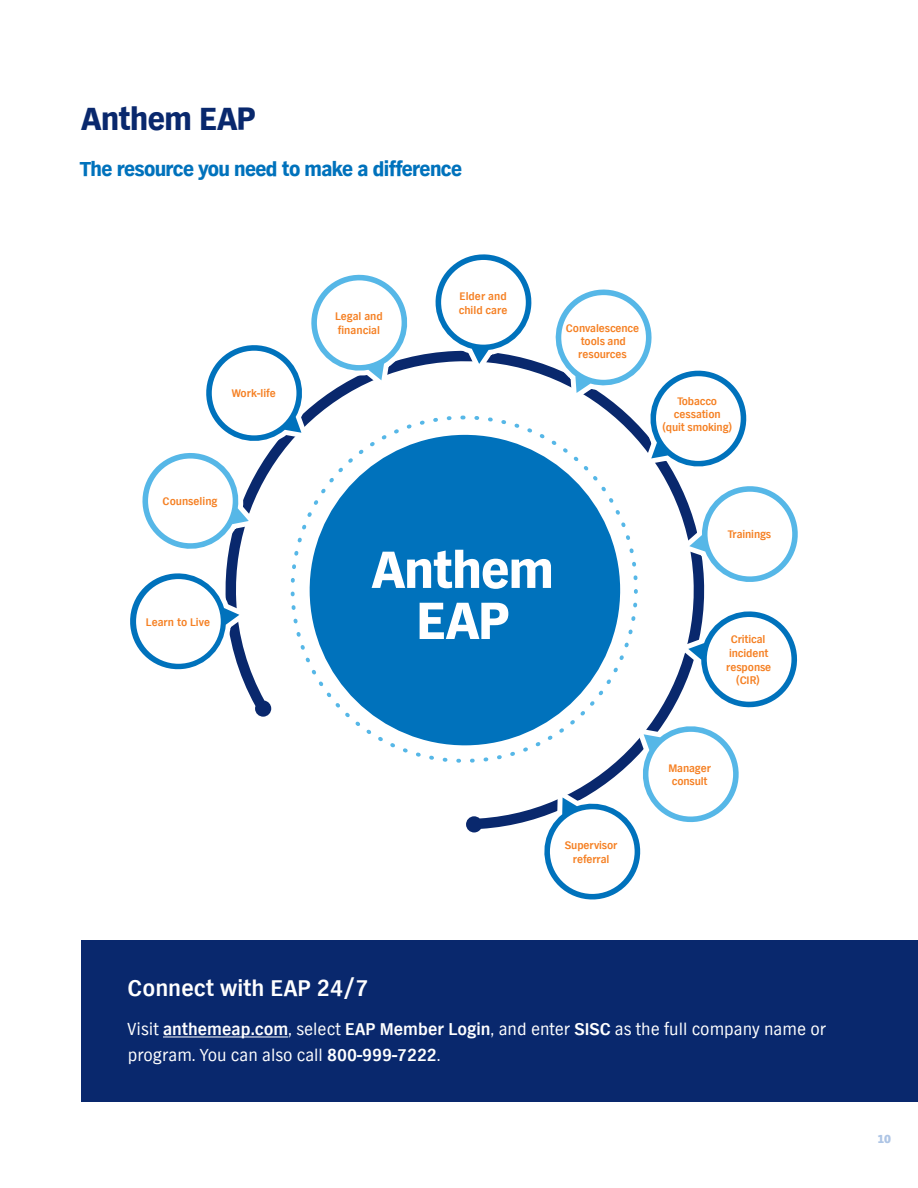
<style>
.page{position:relative;width:918px;height:1188px;background:#fff}
.page>*{position:absolute;margin:0;border:0;box-sizing:border-box;transform-origin:0 0}
.t1{font:900 54.45px/51px "TV Nord EF";letter-spacing:-.02em;color:#fff;text-align:center}
.t2{font:900 33px "TV Nord EF";letter-spacing:-.02em;color:#09286d}
.t3{font:700 24px "TV Nord EF";color:#fff}
.t4{font:900 21px "TV Nord EF";letter-spacing:-.03em;color:#0072bc}
.t5{font:18px/25.5px "TV Nord EF";color:#fff}
.t6{font:800 12px "TV Nord EF";color:#aec5e5}
.t7{font:700 11.55px/13.2px "TV Nord EF";letter-spacing:-.01em;color:#f58023;text-align:center}
.s1{font-weight:700}
</style>
<div class="page">
<div style="left:81px;top:940px;width:837px;height:162px;background:#09286d"></div>
<hr style="left:163px;top:1037px;width:125px;height:1px;background:#fff">
<svg style="left:130px;top:254px;width:668px;height:646px"></svg>
<div style="left:136px;top:579px;width:85px;height:85px;background:#fff;border-radius:50%"></div>
<h2 class="t2" style="left:81px;top:100px;width:176px">Anthem EAP</h2>
<h3 class="t4" style="left:80px;top:157px;width:384px">The resource you need to make a difference</h3>
<p class="t7" style="left:232px;top:387px;width:46px">Work-life</p>
<p class="t7" style="left:163px;top:495px;width:56px">Counseling</p>
<p class="t7" style="left:146px;top:616px;width:66px">Learn to Live</p>
<p class="t7" style="left:335px;top:310px;width:49px;line-height:13.8px;text-align:left">Legal and financial</p>
<p class="t7" style="left:459px;top:289px;width:50px;line-height:13.8px;text-align:left">Elder and child care</p>
<p class="t7" style="left:566px;top:322px;width:75px">Convalescence tools and resources</p>
<p class="t7" style="left:662px;top:395px;width:71px">Tobacco cessation (quit smoking)</p>
<h1 class="t1" style="left:372px;top:546px;width:184px">Anthem<br>EAP</h1>
<p class="t7" style="left:565px;top:839px;width:54px">Supervisor referral</p>
<p class="t7" style="left:728px;top:528px;width:45px">Trainings</p>
<p class="t7" style="left:726px;top:632px;width:47px;line-height:13.8px">Critical incident response (CIR)</p>
<p class="t7" style="left:668px;top:762px;width:44px;text-align:left">Manager consult</p>
<h3 class="t3" style="left:128px;top:975px;width:243px">Connect with EAP 24/7</h3>
<h3 class="t5" style="left:128px;top:1017px;width:700px">Visit <span class="s1">anthemeap.com</span>, select <span class="s1">EAP Member Login</span>, and enter <span class="s1">SISC</span> as the full company name or program. You can also call <span class="s1">800-999-7222</span>.</h3>
<p class="t6" style="left:877px;top:1132px;width:15px">10</p>
</div>
